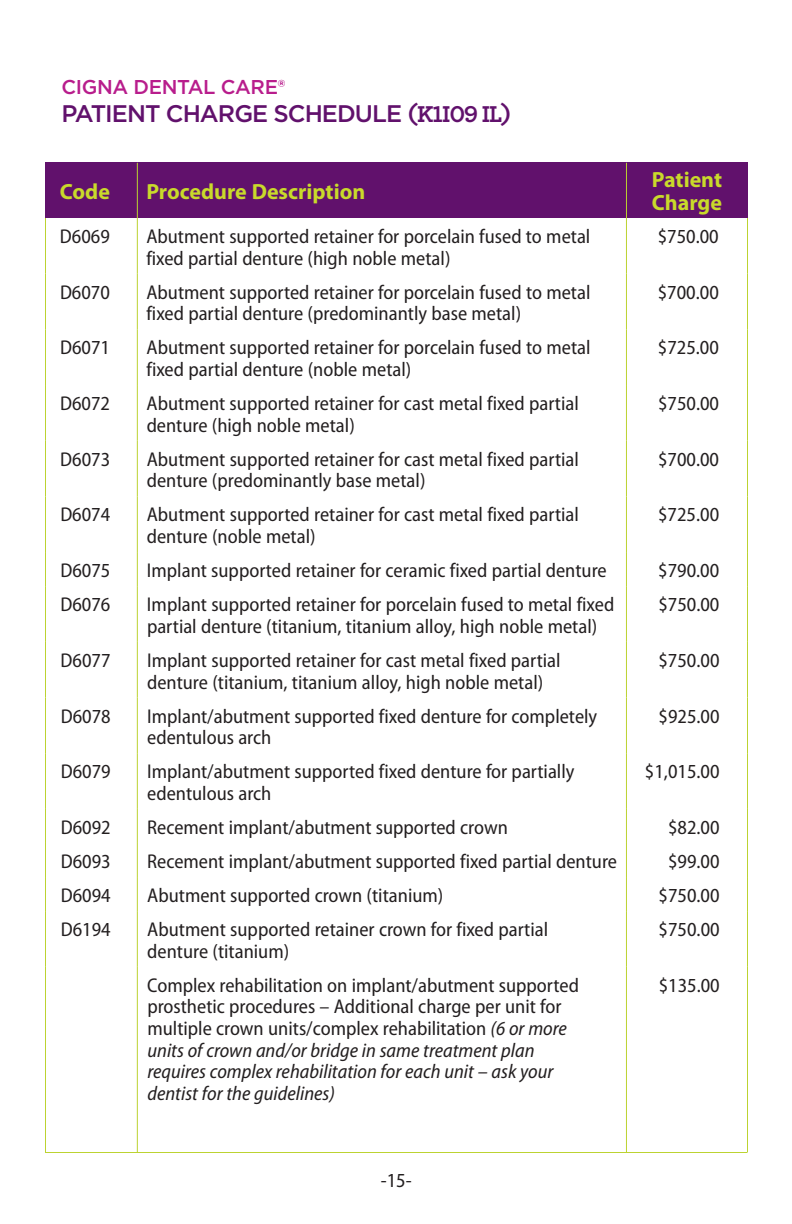
<style>
.page{position:relative;width:792px;height:1224px;background:#fff}
.page>*{position:absolute;margin:0;border:0;box-sizing:border-box;transform-origin:0 0}
.t1{font:500 24px "Gotham";letter-spacing:-.04em;color:#61116c}
.t2{font:700 22px/23px "Myriad Pro";color:#c9da2b}
.t3{font:semi-condensed 20px/21.6px "Myriad Pro";color:#231f20}
.t4{font:500 20px "Gotham";letter-spacing:-.02em;color:#b81d8c}
.s1{font-family:"Archer";font-weight:700}
.s2{font-style:italic}
</style>
<div class="page">
<hr style="left:45px;top:1152px;width:702px;height:1px;background:#bcd331">
<div style="left:46px;top:163px;width:701px;height:55px;background:#61116c"></div>
<hr style="left:45px;top:218px;width:1px;height:56px;background:#bcd331">
<hr style="left:137px;top:218px;width:1px;height:56px;background:#bcd331">
<hr style="left:626px;top:218px;width:1px;height:56px;background:#bcd331">
<hr style="left:747px;top:218px;width:1px;height:56px;background:#bcd331">
<hr style="left:45px;top:274px;width:1px;height:55px;background:#bcd331">
<hr style="left:137px;top:274px;width:1px;height:55px;background:#bcd331">
<hr style="left:626px;top:274px;width:1px;height:55px;background:#bcd331">
<hr style="left:747px;top:274px;width:1px;height:55px;background:#bcd331">
<hr style="left:45px;top:329px;width:1px;height:56px;background:#bcd331">
<hr style="left:137px;top:329px;width:1px;height:56px;background:#bcd331">
<hr style="left:626px;top:329px;width:1px;height:56px;background:#bcd331">
<hr style="left:747px;top:329px;width:1px;height:56px;background:#bcd331">
<hr style="left:45px;top:385px;width:1px;height:56px;background:#bcd331">
<hr style="left:137px;top:385px;width:1px;height:56px;background:#bcd331">
<hr style="left:626px;top:385px;width:1px;height:56px;background:#bcd331">
<hr style="left:747px;top:385px;width:1px;height:56px;background:#bcd331">
<hr style="left:45px;top:441px;width:1px;height:55px;background:#bcd331">
<hr style="left:137px;top:441px;width:1px;height:55px;background:#bcd331">
<hr style="left:626px;top:441px;width:1px;height:55px;background:#bcd331">
<hr style="left:747px;top:441px;width:1px;height:55px;background:#bcd331">
<hr style="left:45px;top:496px;width:1px;height:56px;background:#bcd331">
<hr style="left:137px;top:496px;width:1px;height:56px;background:#bcd331">
<hr style="left:626px;top:496px;width:1px;height:56px;background:#bcd331">
<hr style="left:747px;top:496px;width:1px;height:56px;background:#bcd331">
<hr style="left:45px;top:552px;width:1px;height:34px;background:#bcd331">
<hr style="left:137px;top:552px;width:1px;height:34px;background:#bcd331">
<hr style="left:626px;top:552px;width:1px;height:34px;background:#bcd331">
<hr style="left:747px;top:552px;width:1px;height:34px;background:#bcd331">
<hr style="left:45px;top:586px;width:1px;height:56px;background:#bcd331">
<hr style="left:137px;top:586px;width:1px;height:56px;background:#bcd331">
<hr style="left:626px;top:586px;width:1px;height:56px;background:#bcd331">
<hr style="left:747px;top:586px;width:1px;height:56px;background:#bcd331">
<hr style="left:45px;top:642px;width:1px;height:56px;background:#bcd331">
<hr style="left:137px;top:642px;width:1px;height:56px;background:#bcd331">
<hr style="left:626px;top:642px;width:1px;height:56px;background:#bcd331">
<hr style="left:747px;top:642px;width:1px;height:56px;background:#bcd331">
<hr style="left:45px;top:698px;width:1px;height:55px;background:#bcd331">
<hr style="left:137px;top:698px;width:1px;height:55px;background:#bcd331">
<hr style="left:626px;top:698px;width:1px;height:55px;background:#bcd331">
<hr style="left:747px;top:698px;width:1px;height:55px;background:#bcd331">
<hr style="left:45px;top:753px;width:1px;height:56px;background:#bcd331">
<hr style="left:137px;top:753px;width:1px;height:56px;background:#bcd331">
<hr style="left:626px;top:753px;width:1px;height:56px;background:#bcd331">
<hr style="left:747px;top:753px;width:1px;height:56px;background:#bcd331">
<hr style="left:45px;top:809px;width:1px;height:34px;background:#bcd331">
<hr style="left:137px;top:809px;width:1px;height:34px;background:#bcd331">
<hr style="left:626px;top:809px;width:1px;height:34px;background:#bcd331">
<hr style="left:747px;top:809px;width:1px;height:34px;background:#bcd331">
<hr style="left:45px;top:843px;width:1px;height:34px;background:#bcd331">
<hr style="left:137px;top:843px;width:1px;height:34px;background:#bcd331">
<hr style="left:626px;top:843px;width:1px;height:34px;background:#bcd331">
<hr style="left:747px;top:843px;width:1px;height:34px;background:#bcd331">
<hr style="left:45px;top:877px;width:1px;height:34px;background:#bcd331">
<hr style="left:137px;top:877px;width:1px;height:34px;background:#bcd331">
<hr style="left:626px;top:877px;width:1px;height:34px;background:#bcd331">
<hr style="left:747px;top:877px;width:1px;height:34px;background:#bcd331">
<hr style="left:45px;top:911px;width:1px;height:56px;background:#bcd331">
<hr style="left:137px;top:911px;width:1px;height:56px;background:#bcd331">
<hr style="left:626px;top:911px;width:1px;height:56px;background:#bcd331">
<hr style="left:747px;top:911px;width:1px;height:56px;background:#bcd331">
<hr style="left:45px;top:967px;width:1px;height:185px;background:#bcd331">
<hr style="left:137px;top:967px;width:1px;height:185px;background:#bcd331">
<hr style="left:626px;top:967px;width:1px;height:185px;background:#bcd331">
<hr style="left:747px;top:967px;width:1px;height:185px;background:#bcd331">
<hr style="left:137px;top:163px;width:1px;height:55px;background:#bcd331">
<hr style="left:626px;top:163px;width:1px;height:55px;background:#bcd331">
<hr style="left:45px;top:163px;width:1px;height:55px;background:#61116c">
<hr style="left:747px;top:163px;width:1px;height:55px;background:#61116c">
<hr style="left:45px;top:162px;width:92px;height:1px;background:#61116c">
<hr style="left:137px;top:162px;width:489px;height:1px;background:#61116c">
<hr style="left:626px;top:162px;width:122px;height:1px;background:#61116c">
<p class="t4" style="left:61px;top:74px;width:225px">CIGNA DENTAL CARE®</p>
<p class="t1" style="left:61px;top:98px;width:451px">PATIENT CHARGE SCHEDULE <span class="s1">(K1I09 IL)</span></p>
<p class="t2" style="left:60px;top:180px;width:52px">Code</p>
<p class="t2" style="left:146px;top:180px;width:221px">Procedure Description</p>
<p class="t2" style="left:652px;top:168px;width:72px">Patient<br>Charge</p>
<p class="t3" style="left:60px;top:226px;width:51px">D6069</p>
<p class="t3" style="left:146px;top:226px;width:446px">Abutment supported retainer for porcelain fused to metal fixed partial denture (high noble metal)</p>
<p class="t3" style="left:658px;top:226px;width:63px">$750.00</p>
<p class="t3" style="left:60px;top:282px;width:51px">D6070</p>
<p class="t3" style="left:146px;top:282px;width:446px">Abutment supported retainer for porcelain fused to metal fixed partial denture (predominantly base metal)</p>
<p class="t3" style="left:658px;top:282px;width:63px">$700.00</p>
<p class="t3" style="left:60px;top:337px;width:51px">D6071</p>
<p class="t3" style="left:147px;top:337px;width:446px">Abutment supported retainer for porcelain fused to metal fixed partial denture (noble metal)</p>
<p class="t3" style="left:658px;top:337px;width:63px">$725.00</p>
<p class="t3" style="left:60px;top:393px;width:51px">D6072</p>
<p class="t3" style="left:147px;top:393px;width:434px">Abutment supported retainer for cast metal fixed partial denture (high noble metal)</p>
<p class="t3" style="left:658px;top:393px;width:63px">$750.00</p>
<p class="t3" style="left:60px;top:449px;width:51px">D6073</p>
<p class="t3" style="left:147px;top:449px;width:434px">Abutment supported retainer for cast metal fixed partial denture (predominantly base metal)</p>
<p class="t3" style="left:658px;top:449px;width:63px">$700.00</p>
<p class="t3" style="left:60px;top:504px;width:51px">D6074</p>
<p class="t3" style="left:147px;top:504px;width:434px">Abutment supported retainer for cast metal fixed partial denture (noble metal)</p>
<p class="t3" style="left:658px;top:504px;width:63px">$725.00</p>
<p class="t3" style="left:60px;top:560px;width:51px">D6075</p>
<p class="t3" style="left:147px;top:560px;width:461px">Implant supported retainer for ceramic fixed partial denture</p>
<p class="t3" style="left:658px;top:560px;width:63px">$790.00</p>
<p class="t3" style="left:60px;top:594px;width:51px">D6076</p>
<p class="t3" style="left:147px;top:594px;width:469px">Implant supported retainer for porcelain fused to metal fixed partial denture (titanium, titanium alloy, high noble metal)</p>
<p class="t3" style="left:658px;top:594px;width:63px">$750.00</p>
<p class="t3" style="left:61px;top:650px;width:51px">D6077</p>
<p class="t3" style="left:147px;top:650px;width:415px">Implant supported retainer for cast metal fixed partial denture (titanium, titanium alloy, high noble metal)</p>
<p class="t3" style="left:658px;top:650px;width:63px">$750.00</p>
<p class="t3" style="left:61px;top:706px;width:51px">D6078</p>
<p class="t3" style="left:147px;top:706px;width:452px">Implant/abutment supported fixed denture for completely edentulous arch</p>
<p class="t3" style="left:659px;top:706px;width:63px">$925.00</p>
<p class="t3" style="left:61px;top:761px;width:51px">D6079</p>
<p class="t3" style="left:147px;top:761px;width:429px">Implant/abutment supported fixed denture for partially edentulous arch</p>
<p class="t3" style="left:645px;top:761px;width:76px">$1,015.00</p>
<p class="t3" style="left:61px;top:817px;width:51px">D6092</p>
<p class="t3" style="left:147px;top:817px;width:362px">Recement implant/abutment supported crown</p>
<p class="t3" style="left:668px;top:817px;width:53px">$82.00</p>
<p class="t3" style="left:61px;top:851px;width:51px">D6093</p>
<p class="t3" style="left:147px;top:851px;width:471px">Recement implant/abutment supported fixed partial denture</p>
<p class="t3" style="left:668px;top:851px;width:53px">$99.00</p>
<p class="t3" style="left:61px;top:885px;width:51px">D6094</p>
<p class="t3" style="left:147px;top:885px;width:298px">Abutment supported crown (titanium)</p>
<p class="t3" style="left:659px;top:885px;width:63px">$750.00</p>
<p class="t3" style="left:61px;top:919px;width:51px">D6194</p>
<p class="t3" style="left:147px;top:919px;width:402px">Abutment supported retainer crown for fixed partial denture (titanium)</p>
<p class="t3" style="left:659px;top:919px;width:63px">$750.00</p>
<p class="t3" style="left:147px;top:975px;width:433px">Complex rehabilitation on implant/abutment supported prosthetic procedures – Additional charge per unit for multiple crown units/complex rehabilitation <span class="s2">(6 or more units of crown and/or bridge in same treatment plan requires complex rehabilitation for each unit – ask your dentist for the guidelines)</span></p>
<p class="t3" style="left:659px;top:975px;width:63px">$135.00</p>
<p class="t3" style="left:381px;top:1170px;width:32px">-15-</p>
</div>
